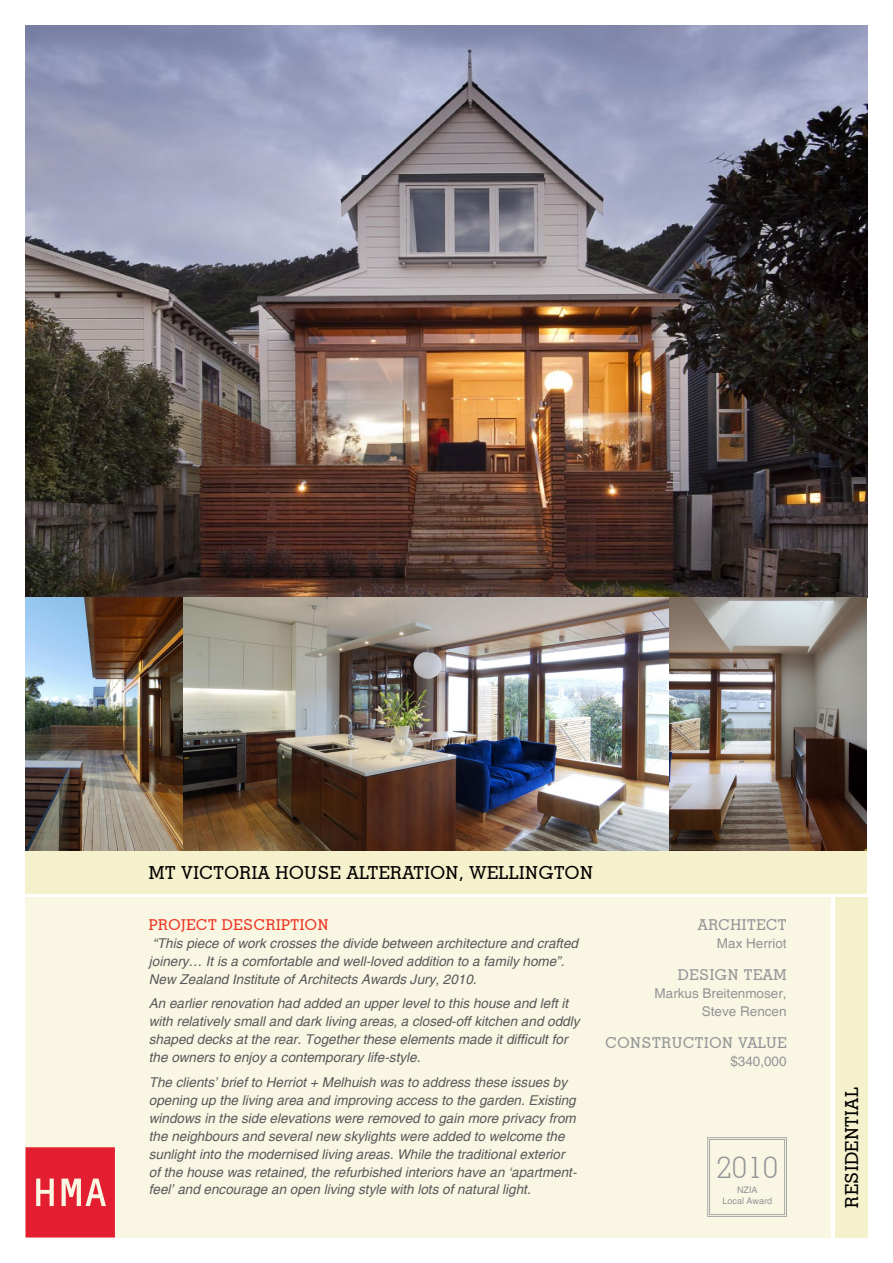
<style>
.page{position:relative;width:893px;height:1263px;background:#fff}
.page>*{position:absolute;margin:0;border:0;box-sizing:border-box;transform-origin:0 0}
.t1{font:300 30px "Geometric Slab 703 BT";color:#939598}
.t2{font:500 18px "Geometric Slab 703 BT";letter-spacing:.03em;color:#000}
.t3{font:500 15px "Geometric Slab 703 BT";letter-spacing:.04em;color:#939598}
.t4{font:500 15px "Geometric Slab 703 BT";letter-spacing:.04em;color:#ee3524}
.t5{font:italic 13.5px/18px "Helvetica";color:#58595b}
.t6{font:13.5px/18px "Helvetica";color:#939598;text-align:right}
.t7{font:9px/10.5px "Helvetica";color:#939598;text-align:center}
</style>
<div class="page">
<div style="left:26px;top:897px;width:841px;height:340px;background:#f9f7e3"></div>
<div style="left:831px;top:893px;width:36px;height:344px;background:#fff"></div>
<div style="left:26px;top:850px;width:841px;height:43px;background:#f6f1cd"></div>
<div style="left:835px;top:897px;width:32px;height:340px;background:#f6f1cd"></div>
<svg style="left:26px;top:1147px;width:89px;height:90px"></svg>
<img style="left:26px;top:26px;width:841px;height:824px">
<div style="left:707px;top:1137px;width:80px;height:79px;border:1px solid #939598"></div>
<div style="left:709px;top:1139px;width:76px;height:76px;background:#f9f7e3;border:1px solid #939598"></div>
<h2 class="t2" style="left:149px;top:861px;width:446px">MT VICTORIA HOUSE ALTERATION, WELLINGTON</h2>
<p class="t4" style="left:149px;top:915px;width:181px">PROJECT DESCRIPTION</p>
<p class="t5" style="left:149px;top:934px;width:431px">“This piece of work crosses the divide between architecture and crafted joinery… It is a comfortable and well-loved addition to a family home”.<br>New Zealand Institute of Architects Awards Jury, 2010.</p>
<p class="t5" style="left:149px;top:995px;width:432px">An earlier renovation had added an upper level to this house and left it with relatively small and dark living areas, a closed-off kitchen and oddly shaped decks at the rear. Together these elements made it difficult for the owners to enjoy a contemporary life-style.</p>
<p class="t5" style="left:149px;top:1073px;width:430px">The clients’ brief to Herriot + Melhuish was to address these issues by opening up the living area and improving access to the garden. Existing windows in the side elevations were removed to gain more privacy from the neighbours and several new skylights were added to welcome the sunlight into the modernised living areas. While the traditional exterior of the house was retained, the refurbished interiors have an ‘apartment&shy;feel’ and encourage an open living style with lots of natural light.</p>
<p class="t3" style="left:698px;top:915px;width:90px">ARCHITECT</p>
<p class="t6" style="left:717px;top:934px;width:71px">Max Herriot</p>
<p class="t3" style="left:678px;top:965px;width:110px">DESIGN TEAM</p>
<p class="t6" style="left:655px;top:984px;width:134px">Markus Breitenmoser,<br>Steve Rencen</p>
<p class="t3" style="left:606px;top:1033px;width:182px">CONSTRUCTION VALUE</p>
<p class="t6" style="left:730px;top:1052px;width:58px">$340,000</p>
<h1 class="t1" style="left:717px;top:1149px;width:63px">2010</h1>
<p class="t7" style="left:723px;top:1185px;width:51px">NZIA<br>Local Award</p>
<h2 class="t2" style="left:841px;top:1207px;width:121px;rotate:-90deg">RESIDENTIAL</h2>
</div>
